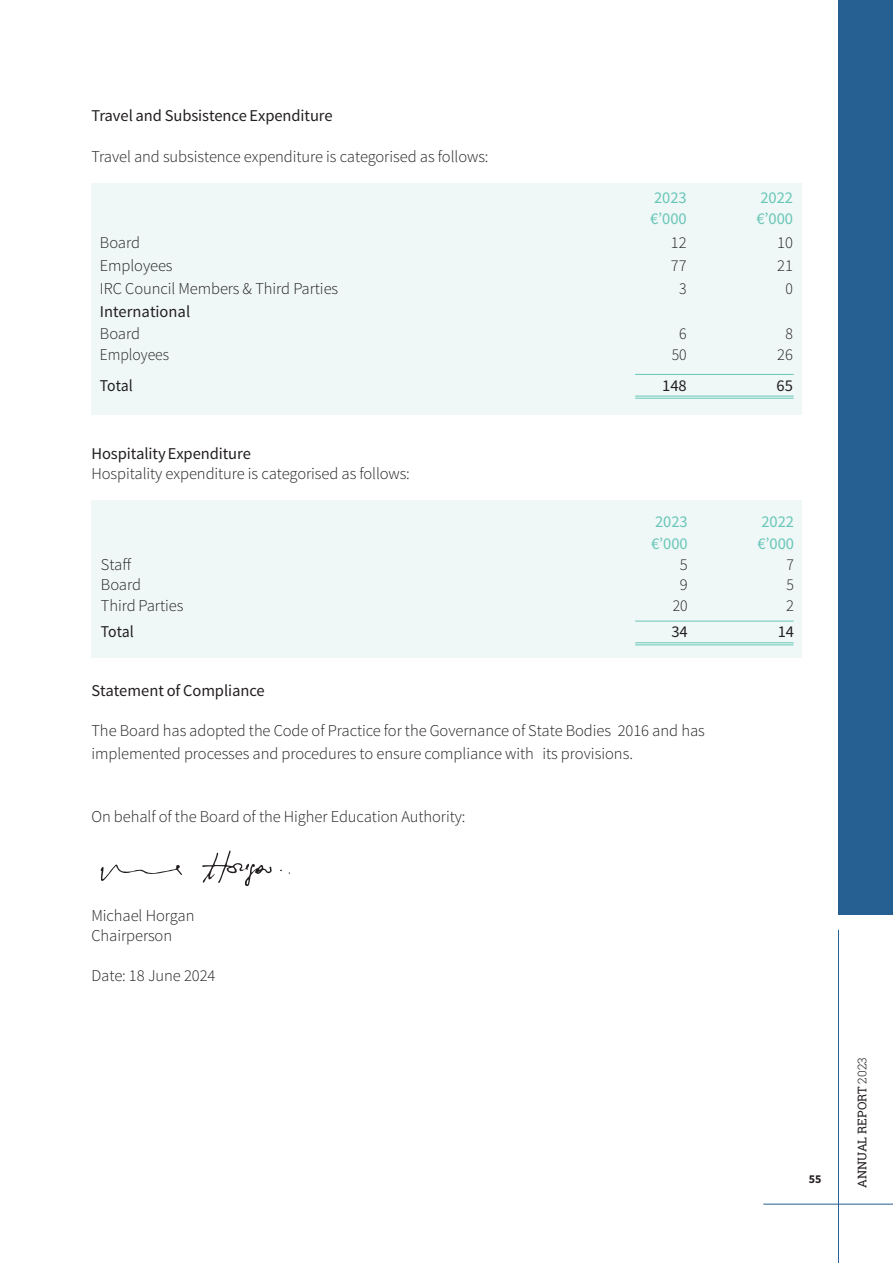
<style>
.page{position:relative;width:893px;height:1263px;background:#fff}
.page>*{position:absolute;margin:0;border:0;box-sizing:border-box;transform-origin:0 0}
.t1{font:300 16.5px/23.2px "Source Sans Pro";letter-spacing:-.005em;color:#231f20}
.t2{font:16.5px "Source Sans Pro";letter-spacing:-.005em;color:#231f20}
.t3{font:16.5px "Source Sans Pro";letter-spacing:-.005em;color:#68c6b8}
.t4{font:300 16.5px "Source Sans Pro";letter-spacing:-.005em;color:#231f20;scale:.95 1}
.t5{font:16.5px "Source Sans Pro";letter-spacing:-.005em;color:#231f20;scale:.95 1}
.t6{font:12px "Roboto Slab";color:#231f20}
.t7{font:700 12px "Source Sans Pro";color:#231f20}
.s1{font-weight:300}
</style>
<div class="page">
<div style="left:91px;top:183px;width:710px;height:231px;background:#eff8f7"></div>
<div style="left:91px;top:500px;width:710px;height:158px;background:#eff8f7"></div>
<hr style="left:838px;top:930px;width:1px;height:333px;background:#266093">
<hr style="left:763px;top:1204px;width:130px;height:1px;background:#266093">
<div style="left:839px;top:0;width:54px;height:914px;background:#266093"></div>
<hr style="left:635px;top:374px;width:159px;height:1px;background:#68c6b8">
<hr style="left:635px;top:396px;width:159px;height:1px;background:#68c6b8">
<hr style="left:635px;top:398px;width:159px;height:1px;background:#68c6b8">
<svg style="left:101px;top:864px;width:81px;height:17px"></svg>
<svg style="left:202px;top:850px;width:70px;height:36px"></svg>
<hr style="left:635px;top:621px;width:159px;height:1px;background:#68c6b8">
<hr style="left:635px;top:642px;width:159px;height:1px;background:#68c6b8">
<hr style="left:635px;top:644px;width:159px;height:1px;background:#68c6b8">
<p class="t2" style="left:91px;top:110px;width:243px">Travel and Subsistence Expenditure</p>
<p class="t1" style="left:91px;top:146px;width:399px">Travel and subsistence expenditure is categorised as follows:</p>
<p class="t3" style="left:654px;top:191px;width:34px">2023</p>
<p class="t3" style="left:760px;top:191px;width:34px">2022</p>
<p class="t3" style="left:650px;top:213px;width:38px">€’000</p>
<p class="t3" style="left:756px;top:213px;width:38px">€’000</p>
<p class="t1" style="left:100px;top:232px;width:42px">Board</p>
<p class="t1" style="left:671px;top:232px;width:17px">12</p>
<p class="t1" style="left:777px;top:232px;width:17px">10</p>
<p class="t1" style="left:100px;top:255px;width:74px">Employees</p>
<p class="t1" style="left:671px;top:255px;width:17px">77</p>
<p class="t1" style="left:777px;top:255px;width:17px">21</p>
<p class="t1" style="left:100px;top:278px;width:240px">IRC Council Members &amp; Third Parties</p>
<p class="t4" style="left:679px;top:282px;width:9px">3</p>
<p class="t4" style="left:785px;top:282px;width:9px">0</p>
<p class="t2" style="left:100px;top:305px;width:92px">International</p>
<p class="t1" style="left:100px;top:323px;width:42px">Board</p>
<p class="t4" style="left:679px;top:327px;width:9px">6</p>
<p class="t4" style="left:785px;top:327px;width:9px">8</p>
<p class="t4" style="left:100px;top:348px;width:74px">Employees</p>
<p class="t4" style="left:672px;top:348px;width:17px">50</p>
<p class="t1" style="left:777px;top:345px;width:17px">26</p>
<p class="t5" style="left:100px;top:379px;width:36px">Total</p>
<p class="t2" style="left:662px;top:379px;width:26px">148</p>
<p class="t2" style="left:777px;top:379px;width:18px">65</p>
<p class="t2" style="left:91px;top:447px;width:161px">HospitalityExpenditure</p>
<p class="t1" style="left:91px;top:463px;width:320px">Hospitality expenditure is categorised as follows:</p>
<p class="t3" style="left:655px;top:515px;width:34px">2023</p>
<p class="t3" style="left:761px;top:515px;width:34px">2022</p>
<p class="t3" style="left:651px;top:537px;width:38px">€’000</p>
<p class="t3" style="left:757px;top:537px;width:38px">€’000</p>
<p class="t1" style="left:101px;top:554px;width:32px">Staff</p>
<p class="t1" style="left:680px;top:554px;width:9px">5</p>
<p class="t4" style="left:787px;top:558px;width:9px">7</p>
<p class="t1" style="left:101px;top:575px;width:42px">Board</p>
<p class="t1" style="left:680px;top:575px;width:9px">9</p>
<p class="t4" style="left:787px;top:578px;width:9px">5</p>
<p class="t1" style="left:101px;top:595px;width:84px">Third Parties</p>
<p class="t4" style="left:673px;top:599px;width:17px">20</p>
<p class="t1" style="left:786px;top:595px;width:9px">2</p>
<p class="t5" style="left:101px;top:625px;width:36px">Total</p>
<p class="t2" style="left:671px;top:625px;width:18px">34</p>
<p class="t2" style="left:778px;top:625px;width:18px">14</p>
<p class="t2" style="left:91px;top:685px;width:175px">Statement of Compliance</p>
<p class="t1" style="left:91px;top:720px;width:615px">The Board has adopted the Code of Practice for the Governance of State Bodies 2016 and has implemented processes and procedures to ensure compliance with its provisions.</p>
<p class="t1" style="left:91px;top:807px;width:376px">On behalf of the Board of the Higher Education Authority:</p>
<p class="t1" style="left:91px;top:906px;width:105px">Michael Horgan</p>
<p class="t1" style="left:91px;top:925px;width:82px">Chairperson</p>
<p class="t1" style="left:91px;top:965px;width:125px">Date: 18 June 2024</p>
<p class="t7" style="left:809px;top:1174px;width:14px">55</p>
<p class="t6" style="left:854px;top:1188px;width:132px;rotate:-90deg">ANNUAL REPORT <span class="s1">2023</span></p>
</div>
